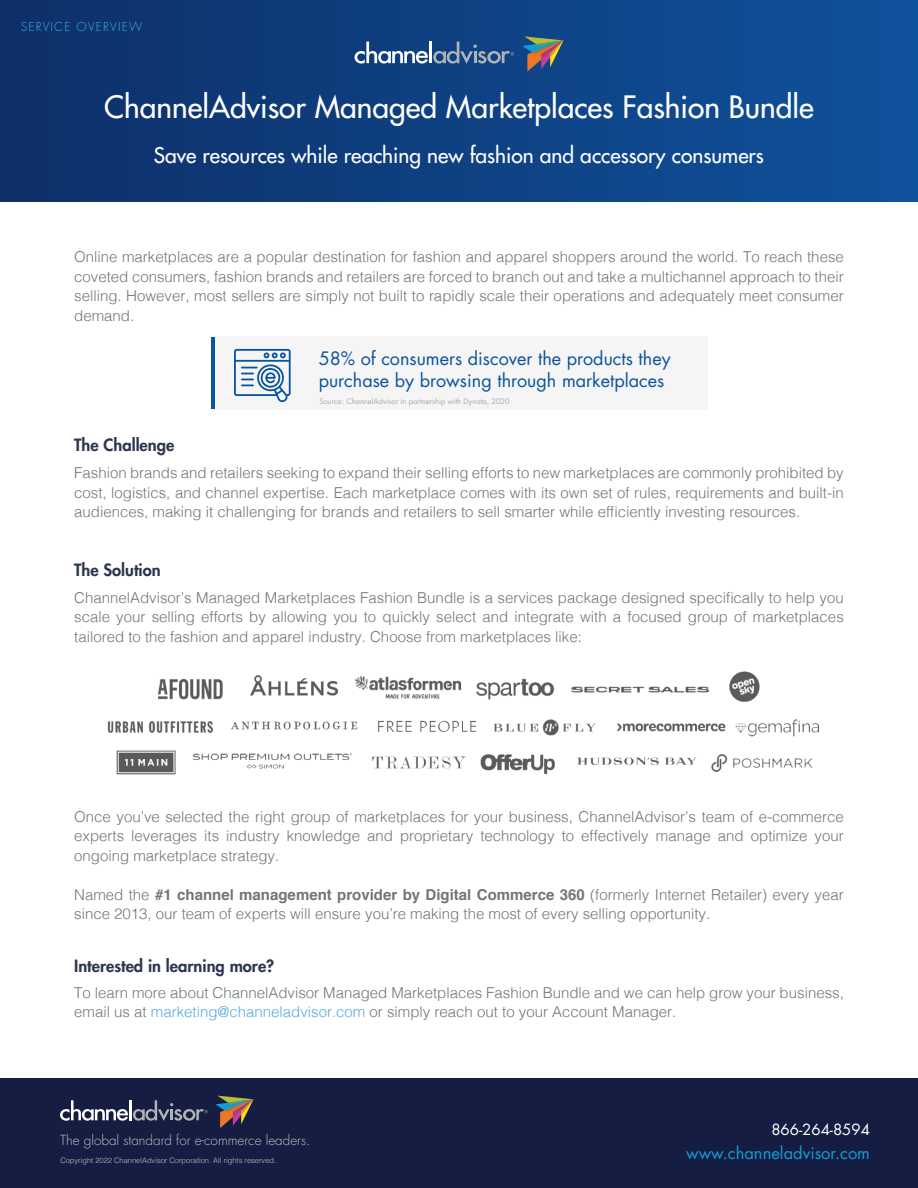
<style>
.page{position:relative;width:918px;height:1188px;background:#fff}
.page>*{position:absolute;margin:0;border:0;box-sizing:border-box;transform-origin:0 0}
.t1{font:500 30px "Futura Std";color:#fff}
.t2{font:500 21px "Futura Std";color:#fff}
.t3{font:18px/21.6px "Futura Std";color:#0a539d}
.t4{font:800 16.5px "Futura Std";color:#2e364f}
.t5{font:16.5px "Futura Std";color:#139cd8}
.t6{font:300 15px/19.5px "Helvetica";color:#717578;text-align:justify}
.t7{font:15px "Futura Std";color:#fff}
.t8{font:300 13.5px "Futura Std";color:#bcbec0}
.t9{font:300 12px "Futura Std";letter-spacing:.1em;color:#48a9df}
.t10{font:300 7.5px "Helvetica";color:#bcbec0}
.t11{font:7.5px "Futura Std";color:#a7a9ac}
.s1{font-weight:700}
.s2{color:#57aade}
</style>
<div class="page">
<div style="left:0;top:0;width:918px;height:202px;background:linear-gradient(to right,#0e3069,#0f529c)"></div>
<div style="left:0;top:1079px;width:918px;height:109px;background:#151e42"></div>
<svg style="left:215px;top:1096px;width:38px;height:32px"></svg>
<svg style="left:60px;top:1100px;width:148px;height:21px"></svg>
<svg style="left:522px;top:36px;width:41px;height:36px"></svg>
<svg style="left:355px;top:42px;width:159px;height:22px;background:#4b6e9c"></svg>
<div style="left:211px;top:336px;width:496px;height:73px;background:#f5f5f5"></div>
<hr style="left:211px;top:337px;width:4px;height:71px;background:#0a539d">
<svg style="left:234px;top:349px;width:57px;height:53px"></svg>
<img style="left:107px;top:719px;width:713px;height:56px">
<img style="left:158px;top:675px;width:552px;height:25px">
<img style="left:729px;top:672px;width:31px;height:30px">
<p class="t9" style="left:21px;top:19px;width:123px">SERVICE OVERVIEW</p>
<h1 class="t1" style="left:104px;top:88px;width:711px">ChannelAdvisor Managed Marketplaces Fashion Bundle</h1>
<h2 class="t2" style="left:154px;top:142px;width:612px">Save resources while reaching new fashion and accessory consumers</h2>
<p class="t6" style="left:74px;top:246px;width:771px">Online marketplaces are a popular destination for fashion and apparel shoppers around the world. To reach these coveted consumers, fashion brands and retailers are forced to branch out and take a multichannel approach to their selling. However, most sellers are simply not built to rapidly scale their operations and adequately meet consumer demand.</p>
<p class="t3" style="left:319px;top:348px;width:353px">58% of consumers discover the products they purchase by browsing through marketplaces</p>
<p class="t11" style="left:320px;top:397px;width:192px">Source: ChannelAdvisor in partnership with Dynata, 2020</p>
<p class="t4" style="left:74px;top:435px;width:102px">The Challenge</p>
<p class="t6" style="left:74px;top:462px;width:771px">Fashion brands and retailers seeking to expand their selling efforts to new marketplaces are commonly prohibited by cost, logistics, and channel expertise. Each marketplace comes with its own set of rules, requirements and built-in audiences, making it challenging for brands and retailers to sell smarter while efficiently investing resources.</p>
<p class="t4" style="left:74px;top:559px;width:88px">The Solution</p>
<p class="t6" style="left:74px;top:587px;width:771px">ChannelAdvisor’s Managed Marketplaces Fashion Bundle is a services package designed specifically to help you scale your selling efforts by allowing you to quickly select and integrate with a focused group of marketplaces tailored to the fashion and apparel industry. Choose from marketplaces like:</p>
<p class="t6" style="left:74px;top:806px;width:771px">Once you’ve selected the right group of marketplaces for your business, ChannelAdvisor’s team of e-commerce experts leverages its industry knowledge and proprietary technology to effectively manage and optimize your ongoing marketplace strategy.</p>
<p class="t6" style="left:74px;top:884px;width:771px">Named the <span class="s1">#1 channel management provider by Digital Commerce 360</span> (formerly Internet Retailer) every year since 2013, our team of experts will ensure you’re making the most of every selling opportunity.</p>
<p class="t4" style="left:74px;top:955px;width:202px">Interested in learning more?</p>
<p class="t6" style="left:74px;top:982px;width:771px">To learn more about ChannelAdvisor Managed Marketplaces Fashion Bundle and we can help grow your business, email us at <span class="s2">marketing@channeladvisor.com</span> or simply reach out to your Account Manager.</p>
<p class="t8" style="left:60px;top:1132px;width:252px">The global standard for e-commerce leaders.</p>
<p class="t10" style="left:60px;top:1154px;width:217px">Copyright 2022 ChannelAdvisor Corporation. All rights reserved.</p>
<p class="t7" style="left:771px;top:1120px;width:100px">866-264-8594</p>
<p class="t5" style="left:686px;top:1142px;width:185px">www.channeladvisor.com</p>
</div>
